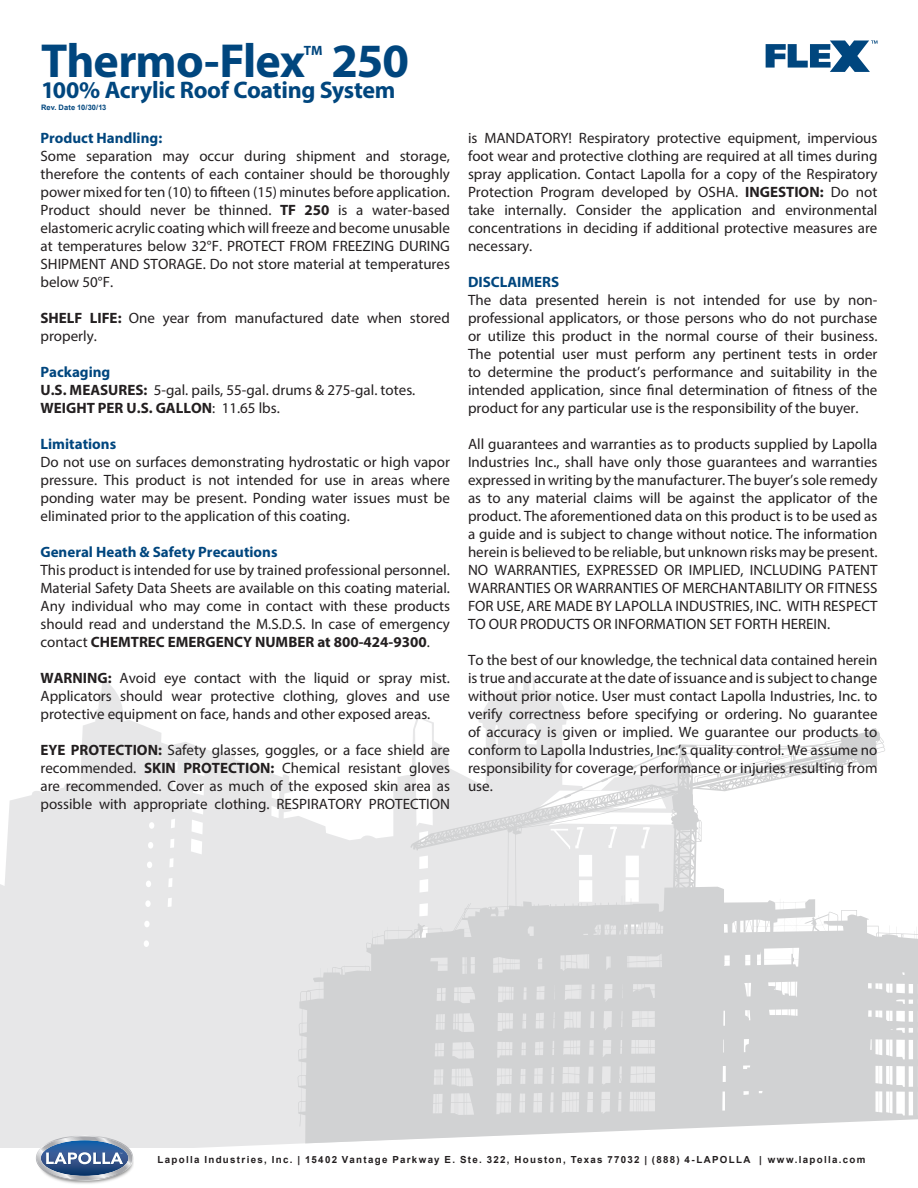
<style>
.page{position:relative;width:918px;height:1188px;background:#fff}
.page>*{position:absolute;margin:0;border:0;box-sizing:border-box;transform-origin:0 0}
.t1{font:700 48px "Myriad Pro";letter-spacing:-.02em;color:#00467e}
.t2{font:700 24px "Myriad Pro";letter-spacing:-.015em;color:#00467e}
.t3{font:15px/18px "Myriad Pro";color:#231f20;text-align:justify}
.t4{font:700 15px "Myriad Pro";color:#00467e}
.t5{font:700 13.5px "Myriad Pro";color:#00467e}
.t6{font:700 9.75px "Arial";letter-spacing:.135em;color:#231f20}
.t7{font:700 7.5px "Arial";letter-spacing:.01em;color:#00467e}
.s1{font-weight:700}
.s2{font-weight:700;color:#00467e}
</style>
<div class="page">
<svg style="left:0;top:675px;width:570px;height:473px;fill:#e7e7e8"></svg>
<svg style="left:298px;top:728px;width:620px;height:415px"></svg>
<svg style="left:36px;top:1135px;width:97px;height:46px;background:#899cb8"></svg>
<svg style="left:765px;top:40px;width:113px;height:32px"></svg>
<h1 class="t1" style="left:41px;top:30px;width:266px">Thermo-Flex</h1>
<p class="t5" style="left:304px;top:41px;width:20px">TM</p>
<h1 class="t1" style="left:332px;top:30px;width:79px">250</h1>
<h2 class="t2" style="left:41px;top:74px;width:356px">100% Acrylic Roof Coating System</h2>
<p class="t7" style="left:41px;top:103px;width:67px">Rev. Date 10/30/13</p>
<p class="t4" style="left:40px;top:128px;width:123px">Product Handling:</p>
<p class="t3" style="left:40px;top:147px;width:411px">Some separation may occur during shipment and storage, therefore the contents of each container should be thoroughly power mixed for ten (10) to fifteen (15) minutes before application.<br>Product should never be thinned. <span class="s1">TF 250</span> is a water-based elastomeric acrylic coating which will freeze and become unusable at temperatures below 32°F. PROTECT FROM FREEZING DURING SHIPMENT AND STORAGE. Do not store material at temperatures below 50°F.</p>
<p class="t3" style="left:40px;top:309px;width:411px"><span class="s1">SHELF LIFE:</span> One year from manufactured date when stored properly.</p>
<p class="t3" style="left:40px;top:363px;width:376px;text-align:left"><span class="s2">Packaging<br></span><span class="s1">U.S. MEASURES:</span> 5-gal. pails, 55-gal. drums &amp; 275-gal. totes.<br><span class="s1">WEIGHT PER U.S. GALLON</span>: 11.65 lbs.</p>
<p class="t4" style="left:40px;top:434px;width:77px">Limitations</p>
<p class="t3" style="left:40px;top:453px;width:411px">Do not use on surfaces demonstrating hydrostatic or high vapor pressure. This product is not intended for use in areas where ponding water may be present. Ponding water issues must be eliminated prior to the application of this coating.</p>
<p class="t4" style="left:40px;top:542px;width:239px">General Heath &amp; Safety Precautions</p>
<p class="t3" style="left:40px;top:561px;width:411px">This product is intended for use by trained professional personnel.<br>Material Safety Data Sheets are available on this coating material.<br>Any individual who may come in contact with these products should read and understand the M.S.D.S. In case of emergency contact <span class="s1">CHEMTREC EMERGENCY NUMBER at 800-424-9300</span>.</p>
<p class="t3" style="left:40px;top:669px;width:411px"><span class="s1">WARNING:</span> Avoid eye contact with the liquid or spray mist.<br>Applicators should wear protective clothing, gloves and use protective equipment on face, hands and other exposed areas.</p>
<p class="t3" style="left:40px;top:741px;width:411px"><span class="s1">EYE PROTECTION:</span> Safety glasses, goggles, or a face shield are recommended. <span class="s1">SKIN PROTECTION:</span> Chemical resistant gloves are recommended. Cover as much of the exposed skin area as possible with appropriate clothing. RESPIRATORY PROTECTION</p>
<p class="t3" style="left:468px;top:129px;width:411px">is MANDATORY! Respiratory protective equipment, impervious foot wear and protective clothing are required at all times during spray application. Contact Lapolla for a copy of the Respiratory Protection Program developed by OSHA. <span class="s1">INGESTION:</span> Do not take internally. Consider the application and environmental concentrations in deciding if additional protective measures are necessary.</p>
<p class="t4" style="left:468px;top:272px;width:93px">DISCLAIMERS</p>
<p class="t3" style="left:468px;top:291px;width:411px">The data presented herein is not intended for use by non&shy;professional applicators, or those persons who do not purchase or utilize this product in the normal course of their business.<br>The potential user must perform any pertinent tests in order to determine the product’s performance and suitability in the intended application, since final determination of fitness of the product for any particular use is the responsibility of the buyer.</p>
<p class="t3" style="left:468px;top:435px;width:411px">All guarantees and warranties as to products supplied by Lapolla Industries Inc., shall have only those guarantees and warranties expressed in writing by the manufacturer. The buyer’s sole remedy as to any material claims will be against the applicator of the product. The aforementioned data on this product is to be used as a guide and is subject to change without notice. The information herein is believed to be reliable, but unknown risks may be present.<br>NO WARRANTIES, EXPRESSED OR IMPLIED, INCLUDING PATENT WARRANTIES OR WARRANTIES OF MERCHANTABILITY OR FITNESS FOR USE, ARE MADE BY LAPOLLA INDUSTRIES, INC. WITH RESPECT TO OUR PRODUCTS OR INFORMATION SET FORTH HEREIN.</p>
<p class="t3" style="left:468px;top:651px;width:411px">To the best of our knowledge, the technical data contained herein is true and accurate at the date of issuance and is subject to change without prior notice. User must contact Lapolla Industries, Inc. to verify correctness before specifying or ordering. No guarantee of accuracy is given or implied. We guarantee our products to conform to Lapolla Industries, Inc.’s quality control. We assume no responsibility for coverage, performance or injuries resulting from use.</p>
<p class="t6" style="left:158px;top:1153px;width:709px">Lapolla Industries, Inc. | 15402 Vantage Parkway E. Ste. 322, Houston, Texas 77032 | (888) 4-LAPOLLA | www.lapolla.com</p>
</div>
